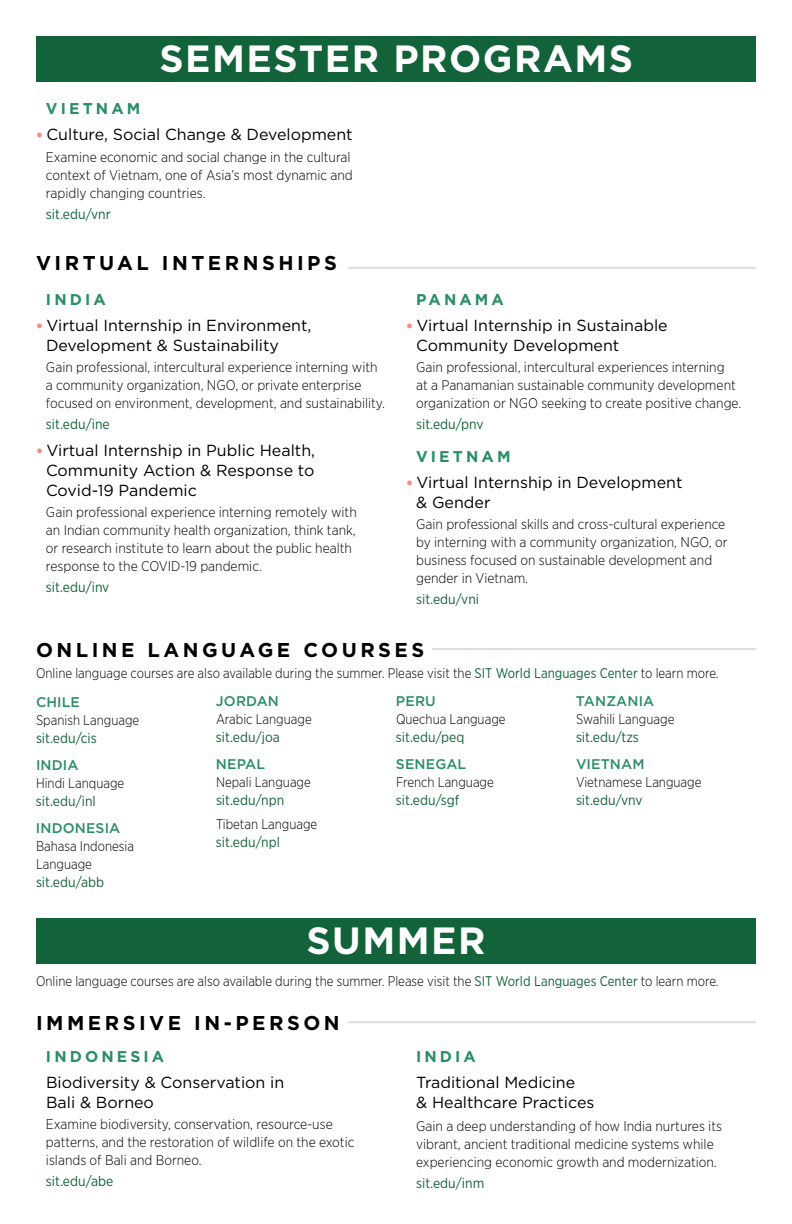
<style>
.page{position:relative;width:792px;height:1224px;background:#fff}
.page>*{position:absolute;margin:0;border:0;box-sizing:border-box;transform-origin:0 0}
.t1{font:700 37.8px "Gotham";letter-spacing:.04em;color:#fff}
.t2{font:700 20px "Gotham";letter-spacing:.175em;color:#000}
.t3{font:16px/20px "Gotham";color:#000}
.t4{font:700 15.6px "Gotham";letter-spacing:.2em;color:#2a8e65}
.t5{font:300 14px/18px "Gotham Narrow";color:#000}
.t6{font:300 14px/18px "Gotham Narrow";color:#000;scale:.95 1}
.t7{font:14px "Gotham Narrow";color:#13633a}
.t8{font:500 14px "Gotham";letter-spacing:.01em;color:#2a8e65}
.s1{font-weight:900;font-size:14.6px;color:#f58e83}
.s2{font-weight:400;color:#13633a}
</style>
<div class="page">
<hr style="left:348px;top:267px;width:408px;height:2px;background:#dddada">
<div style="left:36px;top:919px;width:720px;height:45px;background:#13633a"></div>
<hr style="left:348px;top:1021px;width:408px;height:2px;background:#dddada">
<div style="left:36px;top:36px;width:720px;height:45px;background:#13633a"></div>
<hr style="left:432px;top:648px;width:324px;height:2px;background:#dddada">
<h1 class="t1" style="left:160px;top:33px;width:475px">SEMESTER PROGRAMS</h1>
<p class="t4" style="left:46px;top:99px;width:96px">VIETNAM</p>
<p class="t3" style="left:36px;top:124px;width:318px"><span class="s1">•</span> Culture, Social Change &amp; Development</p>
<p class="t5" style="left:46px;top:147px;width:308px">Examine economic and social change in the cultural context of Vietnam, one of Asia’s most dynamic and rapidly changing countries.</p>
<p class="t7" style="left:46px;top:205px;width:66px">sit.edu/vnr</p>
<h2 class="t2" style="left:36px;top:249px;width:302px">VIRTUAL INTERNSHIPS</h2>
<p class="t4" style="left:46px;top:289px;width:61px">INDIA</p>
<p class="t3" style="left:46px;top:315px;width:267px;text-indent:-10px"><span class="s1">•</span> Virtual Internship in Environment,<br>Development &amp; Sustainability</p>
<p class="t5" style="left:46px;top:358px;width:341px">Gain professional, intercultural experience interning with a community organization, NGO, or private enterprise focused on environment, development, and sustainability.</p>
<p class="t7" style="left:46px;top:416px;width:65px">sit.edu/ine</p>
<p class="t3" style="left:46px;top:440px;width:271px;text-align:justify;text-indent:-10px"><span class="s1">•</span> Virtual Internship in Public Health, Community Action &amp; Response to Covid-19 Pandemic</p>
<p class="t5" style="left:46px;top:503px;width:312px">Gain professional experience interning remotely with an Indian community health organization, think tank, or research institute to learn about the public health response to the COVID-19 pandemic.</p>
<p class="t7" style="left:46px;top:579px;width:65px">sit.edu/inv</p>
<p class="t4" style="left:416px;top:289px;width:89px">PANAMA</p>
<p class="t3" style="left:416px;top:315px;width:253px;text-indent:-10px"><span class="s1">•</span> Virtual Internship in Sustainable<br>Community Development</p>
<p class="t5" style="left:416px;top:358px;width:327px">Gain professional, intercultural experiences interning<br>at a Panamanian sustainable community development organization or NGO seeking to create positive change.</p>
<p class="t7" style="left:416px;top:416px;width:69px">sit.edu/pnv</p>
<p class="t4" style="left:416px;top:446px;width:96px">VIETNAM</p>
<p class="t3" style="left:416px;top:472px;width:268px;text-indent:-10px"><span class="s1">•</span> Virtual Internship in Development &amp; Gender</p>
<p class="t5" style="left:416px;top:515px;width:313px">Gain professional skills and cross-cultural experience by interning with a community organization, NGO, or business focused on sustainable development and gender in Vietnam.</p>
<p class="t7" style="left:416px;top:591px;width:65px">sit.edu/vni</p>
<h2 class="t2" style="left:36px;top:637px;width:390px">ONLINE LANGUAGE COURSES</h2>
<p class="t6" style="left:36px;top:664px;width:720px">Online language courses are also available during the summer. Please visit the <span class="s2">SIT World Languages Center</span> to learn more.</p>
<p class="t8" style="left:36px;top:694px;width:46px">CHILE</p>
<p class="t6" style="left:36px;top:711px;width:110px">Spanish Language</p>
<p class="t7" style="left:36px;top:730px;width:62px">sit.edu/cis</p>
<p class="t8" style="left:36px;top:757px;width:44px">INDIA</p>
<p class="t6" style="left:36px;top:774px;width:94px">Hindi Lanquage</p>
<p class="t7" style="left:36px;top:792px;width:61px">sit.edu/inl</p>
<p class="t8" style="left:36px;top:820px;width:86px">INDONESIA</p>
<p class="t6" style="left:36px;top:837px;width:105px">Bahasa Indonesia<br>Language</p>
<p class="t7" style="left:36px;top:873px;width:70px">sit.edu/abb</p>
<p class="t8" style="left:216px;top:693px;width:64px">JORDAN</p>
<p class="t6" style="left:216px;top:710px;width:102px">Arabic Language</p>
<p class="t7" style="left:216px;top:729px;width:65px">sit.edu/joa</p>
<p class="t8" style="left:216px;top:756px;width:51px">NEPAL</p>
<p class="t6" style="left:216px;top:773px;width:101px">Nepali Language</p>
<p class="t7" style="left:216px;top:791px;width:70px">sit.edu/npn</p>
<p class="t6" style="left:216px;top:815px;width:108px">Tibetan Language</p>
<p class="t7" style="left:216px;top:833px;width:65px">sit.edu/npl</p>
<p class="t8" style="left:396px;top:693px;width:41px">PERU</p>
<p class="t6" style="left:396px;top:710px;width:117px">Quechua Language</p>
<p class="t7" style="left:396px;top:729px;width:70px">sit.edu/peq</p>
<p class="t8" style="left:396px;top:756px;width:72px">SENEGAL</p>
<p class="t6" style="left:396px;top:773px;width:105px">French Language</p>
<p class="t7" style="left:396px;top:791px;width:65px">sit.edu/sgf</p>
<h1 class="t1" style="left:306px;top:915px;width:181px">SUMMER</h1>
<p class="t8" style="left:576px;top:693px;width:80px">TANZANIA</p>
<p class="t6" style="left:576px;top:710px;width:105px">Swahili Language</p>
<p class="t7" style="left:576px;top:729px;width:64px">sit.edu/tzs</p>
<p class="t8" style="left:576px;top:756px;width:70px">VIETNAM</p>
<p class="t6" style="left:576px;top:773px;width:134px">Vietnamese Language</p>
<p class="t7" style="left:576px;top:791px;width:68px">sit.edu/vnv</p>
<p class="t6" style="left:36px;top:972px;width:720px">Online language courses are also available during the summer. Please visit the <span class="s2">SIT World Languages Center</span> to learn more.</p>
<h2 class="t2" style="left:36px;top:1010px;width:305px">IMMERSIVE IN-PERSON</h2>
<p class="t4" style="left:46px;top:1046px;width:120px">INDONESIA</p>
<p class="t3" style="left:46px;top:1072px;width:240px">Biodiversity &amp; Conservation in<br>Bali &amp; Borneo</p>
<p class="t5" style="left:46px;top:1114px;width:310px">Examine biodiversity, conservation, resource-use patterns, and the restoration of wildlife on the exotic islands of Bali and Borneo.</p>
<p class="t7" style="left:46px;top:1172px;width:69px">sit.edu/abe</p>
<p class="t4" style="left:416px;top:1046px;width:61px">INDIA</p>
<p class="t3" style="left:416px;top:1072px;width:180px">Traditional Medicine<br>&amp; Healthcare Practices</p>
<p class="t5" style="left:416px;top:1116px;width:307px">Gain a deep understanding of how India nurtures its vibrant, ancient traditional medicine systems while experiencing economic growth and modernization.</p>
<p class="t7" style="left:416px;top:1174px;width:70px">sit.edu/inm</p>
</div>
